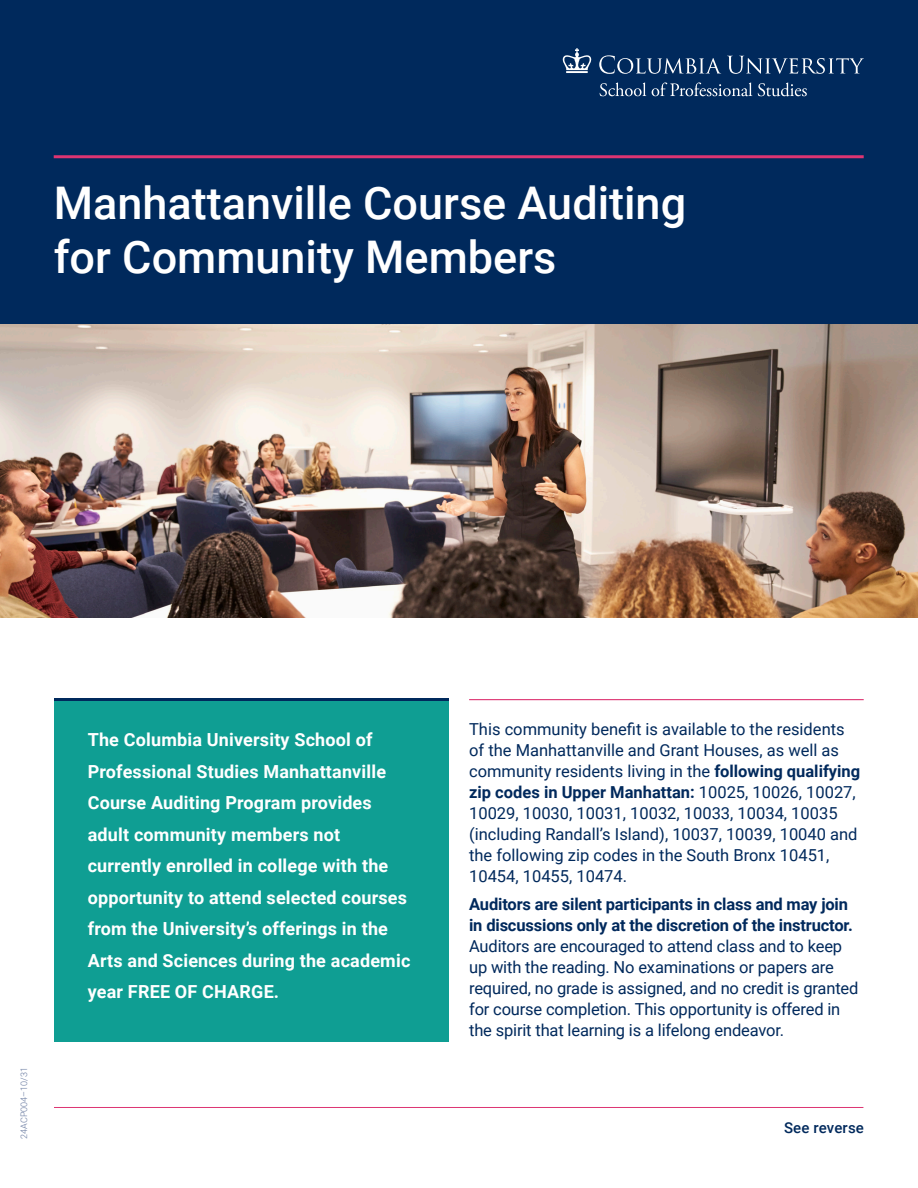
<style>
.page{position:relative;width:918px;height:1188px;background:#fff}
.page>*{position:absolute;margin:0;border:0;box-sizing:border-box;transform-origin:0 0}
.Program_Title{font:500 45px/54px "Roboto";color:#fff}
.bullets_2_column{font:700 18px/31.5px "Roboto";letter-spacing:.01em;color:#fff}
.bullets_2_column-2{font:16.5px/21px "Roboto";color:#00295c}
.bullets_2_column-3{font:500 15px "Roboto";letter-spacing:.01em;color:#00295c}
.project{font:300 9px "Roboto";color:#65779e}
.s1{font-weight:700}
</style>
<div class="page">
<hr style="left:54px;top:1107px;width:809px;height:1px;background:#dd3472">
<hr style="left:469px;top:699px;width:395px;height:1px;background:#dd3472">
<div style="left:54px;top:699px;width:395px;height:342px;background:#0f9e93"></div>
<img style="left:0;top:324px;width:918px;height:294px">
<hr style="left:54px;top:698px;width:395px;height:3px;background:#00295c">
<div style="left:0;top:0;width:918px;height:324px;background:#00295c"></div>
<svg style="left:599px;top:55px;width:122px;height:19px"></svg>
<svg style="left:727px;top:56px;width:137px;height:18px"></svg>
<svg style="left:600px;top:82px;width:46px;height:14px"></svg>
<svg style="left:652px;top:82px;width:100px;height:14px"></svg>
<svg style="left:758px;top:82px;width:49px;height:14px"></svg>
<svg style="left:562px;top:48px;width:30px;height:25px"></svg>
<hr style="left:54px;top:155px;width:810px;height:3px;background:#dd3472">
<p class="Program_Title" style="left:54px;top:174px;width:634px">Manhattanville Course Auditing for Community Members</p>
<p class="project" style="left:17px;top:1139px;width:73px;rotate:-90deg">24ACP004–10/31</p>
<p class="bullets_2_column" style="left:88px;top:724px;width:324px">The Columbia University School of Professional Studies Manhattanville Course Auditing Program provides adult community members not currently enrolled in college with the opportunity to attend selected courses from the University’s offerings in the Arts and Sciences during the academic year FREE OF CHARGE.</p>
<p class="bullets_2_column-2" style="left:469px;top:718px;width:393px">This community benefit is available to the residents of the Manhattanville and Grant Houses, as well as community residents living in the <span class="s1">following qualifying zip codes in Upper Manhattan:</span> 10025, 10026, 10027, 10029, 10030, 10031, 10032, 10033, 10034, 10035 (including Randall’s Island), 10037, 10039, 10040 and the following zip codes in the South Bronx 10451, 10454, 10455, 10474.</p>
<p class="bullets_2_column-2" style="left:469px;top:893px;width:391px"><span class="s1">Auditors are silent participants in class and may join in discussions only at the discretion of the instructor.<br></span>Auditors are encouraged to attend class and to keep up with the reading. No examinations or papers are required, no grade is assigned, and no credit is granted for course completion. This opportunity is offered in the spirit that learning is a lifelong endeavor.</p>
<p class="bullets_2_column-3" style="left:784px;top:1118px;width:81px">See reverse</p>
</div>
